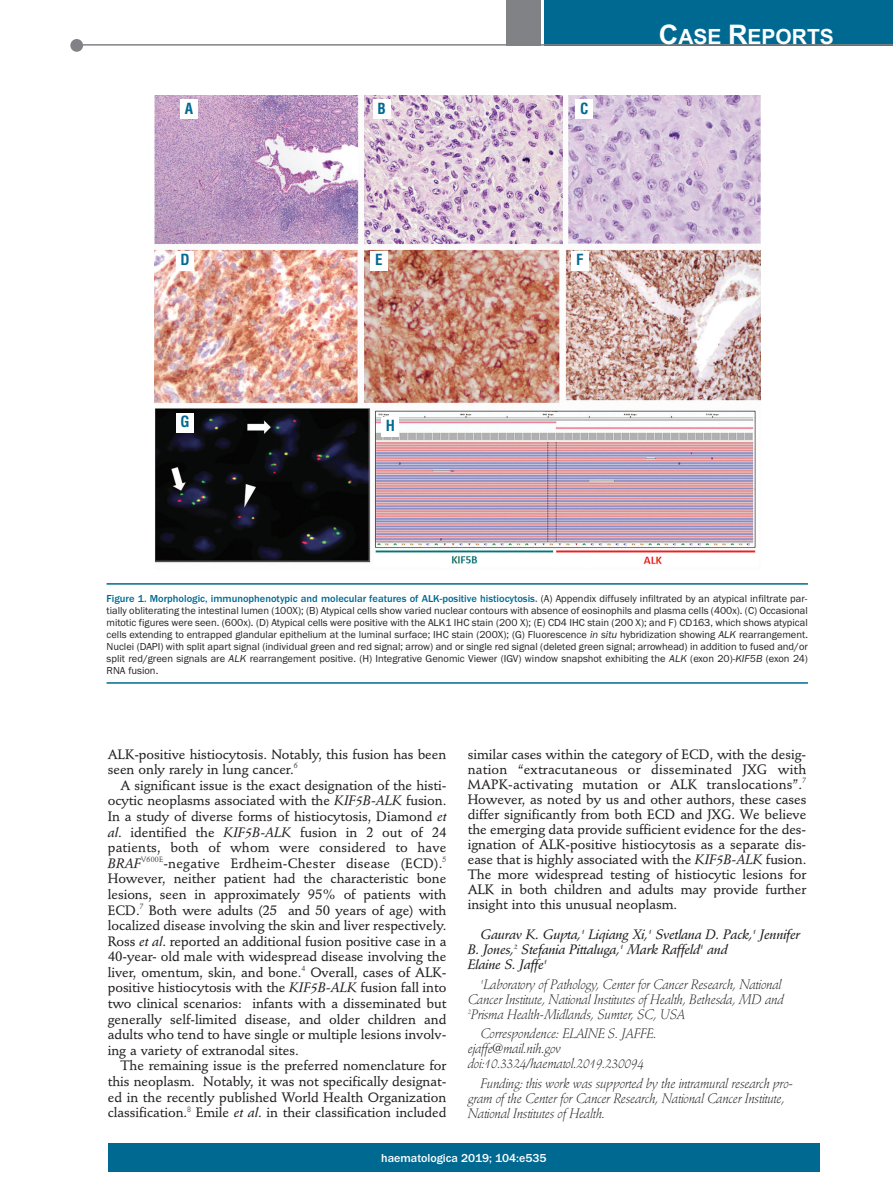
<style>
.page{position:relative;width:893px;height:1191px;background:#fff}
.page>*{position:absolute;margin:0;border:0;box-sizing:border-box;transform-origin:0 0}
.t1{font:700 21px "Arial";color:#fff}
.t2{font:700 condensed 15px "Helvetica";color:#006991}
.t3{font:500 13.5px/15.6px "Stempel Schneidler";letter-spacing:-.005em;color:#231f20;text-align:justify}
.t4{font:italic 300 13.5px/15px "Stempel Schneidler";letter-spacing:-.02em;color:#231f20}
.t5{font:italic 13.5px/15px "Stempel Schneidler Med";letter-spacing:-.02em;color:#231f20}
.t6{font:500 12px "Franklin Gothic";color:#fff}
.t7{font:10.5px/12px "Franklin Gothic";color:#231f20;text-align:justify}
.s1{font-size:27px}
.s2{font-weight:500;color:#006991}
.s3{font-style:italic}
.s4{font-family:"Stempel Schneidler Med";font-weight:400;font-style:italic}
</style>
<div class="page">
<div style="left:107px;top:1143px;width:713px;height:28px;background:#006991"></div>
<div style="left:544px;top:0;width:349px;height:45px;background:#006991"></div>
<div style="left:506px;top:0;width:34px;height:45px;background:#808285"></div>
<div style="left:70px;top:39px;width:13px;height:13px;background:#808285;border-radius:50%"></div>
<hr style="left:78px;top:44px;width:815px;height:2px;background:#808285">
<img style="left:155px;top:95px;width:606px;height:470px">
<hr style="left:107px;top:583px;width:701px;height:1px;background:#006991">
<hr style="left:107px;top:682px;width:701px;height:1px;background:#006991">
<div style="left:181px;top:99px;width:17px;height:20px;background:#fff"></div>
<div style="left:373px;top:99px;width:17px;height:20px;background:#fff"></div>
<div style="left:576px;top:99px;width:17px;height:20px;background:#fff"></div>
<div style="left:382px;top:417px;width:17px;height:19px;background:#fff"></div>
<div style="left:177px;top:251px;width:17px;height:19px;background:#fff"></div>
<div style="left:177px;top:413px;width:17px;height:20px;background:#fff"></div>
<div style="left:370px;top:251px;width:17px;height:19px;background:#fff"></div>
<div style="left:571px;top:251px;width:18px;height:19px;background:#fff"></div>
<p class="t2" style="left:185px;top:100px;width:10px">A</p>
<p class="t2" style="left:378px;top:100px;width:10px">B</p>
<p class="t2" style="left:580px;top:100px;width:10px">C</p>
<p class="t2" style="left:181px;top:251px;width:11px">D</p>
<p class="t2" style="left:181px;top:413px;width:11px">G</p>
<p class="t2" style="left:375px;top:251px;width:9px">E</p>
<p class="t2" style="left:576px;top:251px;width:9px">F</p>
<p class="t2" style="left:386px;top:417px;width:11px">H</p>
<h1 class="t1" style="left:659px;top:25px;width:176px"><span class="s1">C</span>ASE <span class="s1">R</span>EPORTS</h1>
<p class="t7" style="left:107px;top:592px;width:703px"><span class="s2">Figure 1. Morphologic, immunophenotypic and molecular features of ALK-positive histiocytosis.</span> (A) Appendix diffusely infiltrated by an atypical infiltrate par&shy;tially obliterating the intestinal lumen (100X); (B) Atypical cells show varied nuclear contours with absence of eosinophils and plasma cells (400x). (C) Occasional mitotic figures were seen. (600x). (D) Atypical cells were positive with the ALK1 IHC stain (200 X); (E) CD4 IHC stain (200 X); and F) CD163, which shows atypical cells extending to entrapped glandular epithelium at the luminal surface; IHC stain (200X); (G) Fluorescence <span class="s3">in situ</span> hybridization showing <span class="s3">ALK</span> rearrangement.<br>Nuclei (DAPI) with split apart signal (individual green and red signal; arrow) and or single red signal (deleted green signal; arrowhead) in addition to fused and/or split red/green signals are <span class="s3">ALK</span> rearrangement positive. (H) Integrative Genomic Viewer (IGV) window snapshot exhibiting the <span class="s3">ALK</span> (exon 20)-<span class="s3">KIF5B</span> (exon 24)<br>RNA fusion.</p>
<p class="t3" style="left:108px;top:747px;width:340px">ALK-positive histiocytosis. Notably, this fusion has been seen only rarely in lung cancer.<sup>6</sup></p>
<p class="t3" style="left:108px;top:778px;width:340px;text-indent:13px">A significant issue is the exact designation of the histi&shy;ocytic neoplasms associated with the <span class="s4">KIF5B-ALK</span> fusion.<br>In a study of diverse forms of histiocytosis, Diamond <span class="s4">et al</span>. identified the <span class="s4">KIF5B-ALK</span> fusion in 2 out of 24 patients, both of whom were considered to have <span class="s4">BRAF</span><sup>V600E</sup>-negative Erdheim-Chester disease (ECD).<sup>5<br></sup>However, neither patient had the characteristic bone lesions, seen in approximately 95% of patients with ECD.<sup>7</sup> Both were adults (25 and 50 years of age) with localized disease involving the skin and liver respectively.<br>Ross <span class="s4">et al</span>. reported an additional fusion positive case in a 40-year- old male with widespread disease involving the liver, omentum, skin, and bone.<sup>4</sup> Overall, cases of ALK&shy;positive histiocytosis with the <span class="s4">KIF5B-ALK</span> fusion fall into two clinical scenarios: infants with a disseminated but generally self-limited disease, and older children and adults who tend to have single or multiple lesions involv&shy;ing a variety of extranodal sites.</p>
<p class="t3" style="left:108px;top:1059px;width:340px;text-indent:13px">The remaining issue is the preferred nomenclature for this neoplasm. Notably, it was not specifically designat&shy;ed in the recently published World Health Organization classification.<sup>8</sup> Emile <span class="s4">et al</span>. in their classification included</p>
<p class="t3" style="left:468px;top:747px;width:340px;line-height:15px">similar cases within the category of ECD, with the desig&shy;nation “extracutaneous or disseminated JXG with MAPK-activating mutation or ALK translocations”.<sup>7<br></sup>However, as noted by us and other authors, these cases differ significantly from both ECD and JXG. We believe the emerging data provide sufficient evidence for the des&shy;ignation of ALK-positive histiocytosis as a separate dis&shy;ease that is highly associated with the <span class="s4">KIF5B-ALK</span> fusion.<br>The more widespread testing of histiocytic lesions for ALK in both children and adults may provide further insight into this unusual neoplasm.</p>
<p class="t5" style="left:468px;top:928px;width:334px;text-indent:13px">Gaurav K. Gupta,<sup>1</sup> Liqiang Xi,<sup>1</sup> Svetlana D. Pack,<sup>1</sup> Jennifer<br>B. Jones,<sup>2</sup> Stefania Pittaluga,<sup>1</sup> Mark Raffeld<sup>1</sup> and<br>Elaine S. Jaffe<sup>1</sup></p>
<p class="t4" style="left:468px;top:978px;width:318px;text-indent:13px"><sup>1</sup>Laboratory of Pathology, Center for Cancer Research, National<br>Cancer Institute, National Institutes of Health, Bethesda, MD and<br><sup>2</sup>Prisma Health-Midlands, Sumter, SC, USA</p>
<p class="t4" style="left:468px;top:1027px;width:191px;text-indent:13px">Correspondence: ELAINE S. JAFFE. ejaffe@mail.nih.gov doi:10.3324/haematol.2019.230094</p>
<p class="t4" style="left:468px;top:1076px;width:327px;text-indent:13px">Funding: this work was supported by the intramural research pro&shy;gram of the Center for Cancer Research, National Cancer Institute,<br>National Institutes of Health.</p>
<p class="t6" style="left:381px;top:1150px;width:167px">haematologica 2019; 104:e535</p>
</div>
